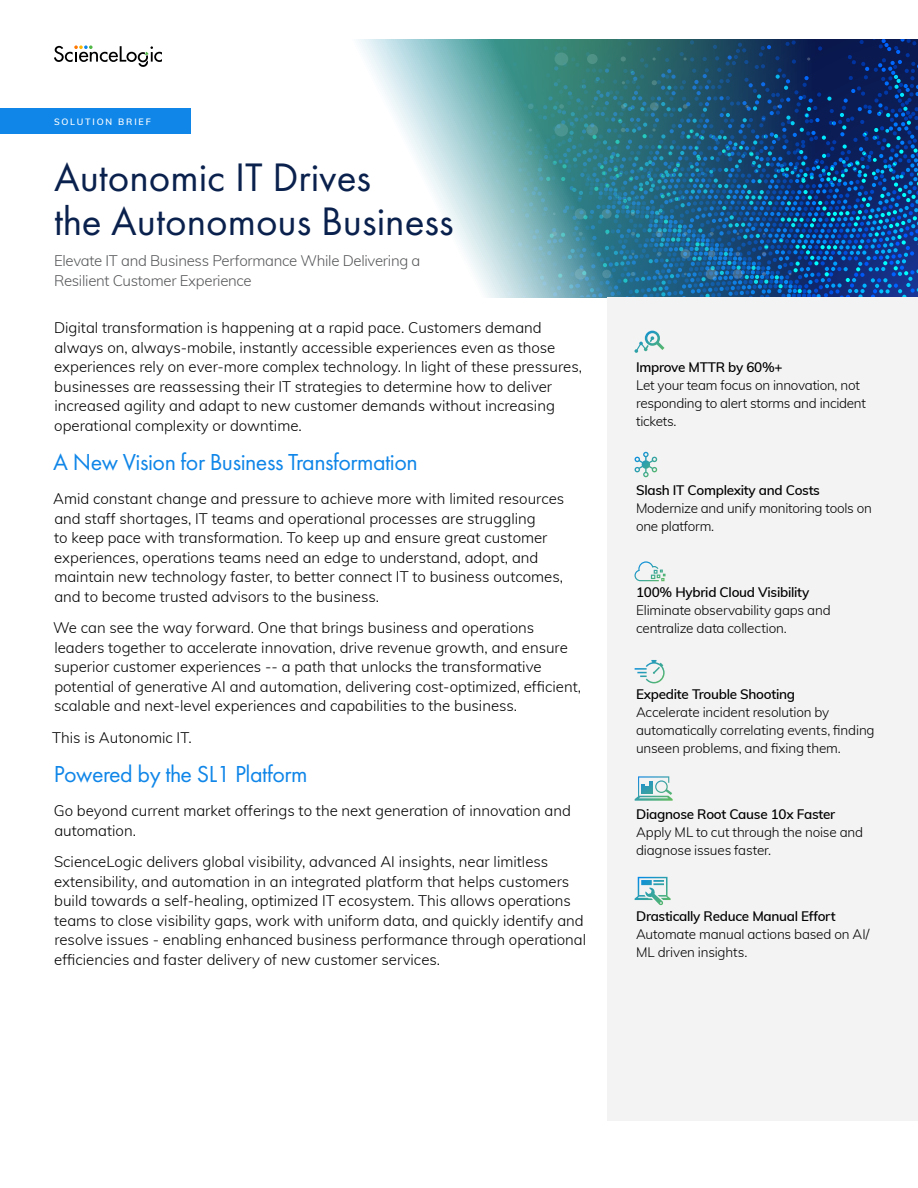
<style>
.page{position:relative;width:918px;height:1188px;background:#fff}
.page>*{position:absolute;margin:0;border:0;box-sizing:border-box;transform-origin:0 0}
.t1{font:41.25px/44.7px "Futura PT";color:#0a214d}
.t2{font:24px "Futura PT";letter-spacing:-.02em;color:#1086e8}
.t3{font:300 15px/19.5px "Muli";color:#000}
.t4{font:300 15px/19.5px "Muli";letter-spacing:-.02em;color:#58595b}
.t5{font:300 13.5px/18px "Muli";letter-spacing:-.015em;color:#000}
.t6{font:600 13.5px "Muli";letter-spacing:-.02em;color:#000}
.t7{font:600 9px "Muli";letter-spacing:.2em;color:#fff}
</style>
<div class="page">
<svg style="left:810px;top:39px;width:108px;height:258px;background:#0a3980"></svg>
<svg style="left:667px;top:39px;width:143px;height:258px;background:#154f80"></svg>
<svg style="left:358px;top:39px;width:309px;height:260px"></svg>
<div style="left:0;top:108px;width:190px;height:26px;background:#1086e8"></div>
<svg style="left:54px;top:45px;width:108px;height:22px"></svg>
<div style="left:608px;top:297px;width:310px;height:823px;background:#f3f3f3"></div>
<svg style="left:634px;top:331px;width:30px;height:22px"></svg>
<svg style="left:634px;top:452px;width:23px;height:25px"></svg>
<svg style="left:634px;top:561px;width:32px;height:20px"></svg>
<svg style="left:635px;top:660px;width:30px;height:23px"></svg>
<svg style="left:635px;top:776px;width:38px;height:25px"></svg>
<svg style="left:635px;top:877px;width:36px;height:28px"></svg>
<p class="t7" style="left:54px;top:115px;width:98px">SOLUTION BRIEF</p>
<h1 class="t1" style="left:54px;top:154px;width:401px">Autonomic IT Drives<br>the Autonomous Business</h1>
<p class="t4" style="left:54px;top:250px;width:368px">Elevate IT and Business Performance While Delivering a<br>Resilient Customer Experience</p>
<p class="t3" style="left:54px;top:318px;width:529px">Digital transformation is happening at a rapid pace. Customers demand always on, always-mobile, instantly accessible experiences even as those experiences rely on ever-more complex technology. In light of these pressures, businesses are reassessing their IT strategies to determine how to deliver increased agility and adapt to new customer demands without increasing operational complexity or downtime.</p>
<h2 class="t2" style="left:53px;top:448px;width:366px">A New Vision for Business Transformation</h2>
<p class="t3" style="left:53px;top:489px;width:513px">Amid constant change and pressure to achieve more with limited resources and staff shortages, IT teams and operational processes are struggling<br>to keep pace with transformation. To keep up and ensure great customer experiences, operations teams need an edge to understand, adopt, and maintain new technology faster, to better connect IT to business outcomes, and to become trusted advisors to the business.</p>
<p class="t3" style="left:53px;top:618px;width:530px">We can see the way forward. One that brings business and operations leaders together to accelerate innovation, drive revenue growth, and ensure superior customer experiences -- a path that unlocks the transformative potential of generative AI and automation, delivering cost-optimized, efficient, scalable and next-level experiences and capabilities to the business.</p>
<p class="t3" style="left:52px;top:727px;width:141px">This is Autonomic IT.</p>
<h2 class="t2" style="left:54px;top:760px;width:255px">Powered by the SL1 Platform</h2>
<p class="t3" style="left:54px;top:801px;width:519px">Go beyond current market offerings to the next generation of innovation and automation.</p>
<p class="t3" style="left:54px;top:852px;width:534px">ScienceLogic delivers global visibility, advanced AI insights, near limitless extensibility, and automation in an integrated platform that helps customers build towards a self-healing, optimized IT ecosystem. This allows operations teams to close visibility gaps, work with uniform data, and quickly identify and resolve issues - enabling enhanced business performance through operational efficiencies and faster delivery of new customer services.</p>
<p class="t6" style="left:636px;top:358px;width:148px">Improve MTTR by 60%+</p>
<p class="t5" style="left:636px;top:376px;width:231px">Let your team focus on innovation, not responding to alert storms and incident tickets.</p>
<p class="t6" style="left:636px;top:481px;width:185px">Slash IT Complexity and Costs</p>
<p class="t5" style="left:636px;top:499px;width:237px">Modernize and unify monitoring tools on one platform.</p>
<p class="t6" style="left:636px;top:583px;width:175px">100% Hybrid Cloud Visibility</p>
<p class="t5" style="left:636px;top:601px;width:196px">Eliminate observability gaps and centralize data collection.</p>
<p class="t6" style="left:636px;top:685px;width:161px">Expedite Trouble Shooting</p>
<p class="t5" style="left:636px;top:703px;width:240px">Accelerate incident resolution by automatically correlating events, finding unseen problems, and fixing them.</p>
<p class="t6" style="left:636px;top:805px;width:201px">Diagnose Root Cause 10x Faster</p>
<p class="t5" style="left:636px;top:823px;width:229px">Apply ML to cut through the noise and diagnose issues faster.</p>
<p class="t6" style="left:636px;top:907px;width:201px">Drastically Reduce Manual Effort</p>
<p class="t5" style="left:636px;top:925px;width:235px">Automate manual actions based on AI/<br>ML driven insights.</p>
</div>
